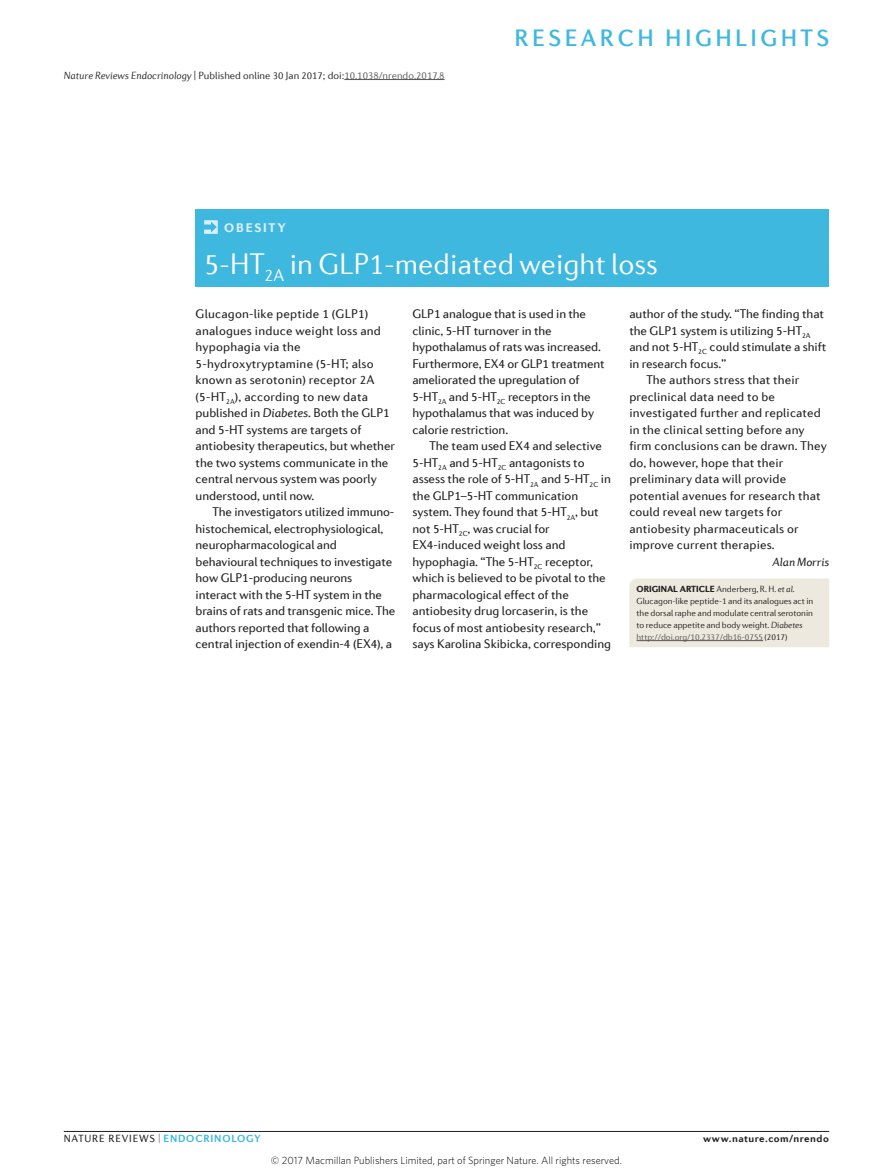
<style>
.page{position:relative;width:893px;height:1174px;background:#fff}
.page>*{position:absolute;margin:0;border:0;box-sizing:border-box;transform-origin:0 0}
.Title_small{font:300 30px "Diverda Sans Com";color:#fff}
.t1{font:500 24px "Diverda Sans Com";letter-spacing:.14em;color:#3eb8df}
.Bold_body_text{font:12.75px/16.5px "Diverda Sans Com Regular 2";letter-spacing:-.005em;color:#231f20}
.Bold_body_first{font:12.75px/16.5px "Diverda Sans Com Regular 2";color:#231f20}
.Strapline{font:900 12.75px "Diverda Sans Com";letter-spacing:.14em;color:#d9eef7}
.Author_box{font:italic 12px "Diverda Sans Com";letter-spacing:-.005em;color:#231f20}
.AOP_line{font:10.5px "Diverda Sans Com Light 2";color:#231f20}
.t2{font:300 10.5px "Whitney";color:#000}
.t3{font:10.5px "Diverda Sans Com";letter-spacing:.075em;color:#231f20}
.t4{font:700 10.5px "Diverda Sans Com";letter-spacing:.045em;color:#231f20}
.Info_box_text{font:300 9px/12px "Diverda Sans Com";letter-spacing:-.005em;color:#231f20}
.s1{font-family:"Diverda Sans Com";font-weight:300;font-style:italic}
.s2{font-family:"Diverda Sans Com";font-weight:300}
.s3{color:#57585a}
.s4{font-family:"Diverda Sans Com"}
.s5{font-family:"Diverda Sans Com";font-style:italic}
.s6{font-weight:900}
.s7{font-family:"Diverda Sans Com Light 2";font-weight:400}
.s8{font-style:italic}
.s9{font-family:"Diverda Sans Com Light 2";font-weight:400;color:#57585a}
.s10{font-weight:700;color:#3eb8df}
</style>
<div class="page">
<hr style="left:64px;top:1131px;width:765px;height:1px;background:#231f20">
<div style="left:196px;top:209px;width:633px;height:78px;background:#3eb8df"></div>
<svg style="left:204px;top:220px;width:14px;height:14px"></svg>
<div style="left:629px;top:578px;width:200px;height:69px;background:#eee9de"></div>
<hr style="left:637px;top:640px;width:126px;height:1px;background:#57585a">
<hr style="left:344px;top:79px;width:101px;height:1px;background:#57585a">
<p class="AOP_line" style="left:64px;top:69px;width:382px"><span class="s1">Nature Reviews Endocrinology</span> <span class="s2">|</span> Published online 30 Jan 2017; doi:<span class="s3">10.1038/nrendo.2017.8</span></p>
<h2 class="t1" style="left:514px;top:24px;width:316px">RESEARCH HIGHLIGHTS</h2>
<p class="Strapline" style="left:224px;top:220px;width:63px">OBESITY</p>
<p class="Title_small" style="left:204px;top:247px;width:455px">5-HT<sub>2A</sub> in GLP1‑mediated weight loss</p>
<p class="Bold_body_first" style="left:196px;top:306px;width:201px">Glucagon-like peptide 1 (GLP1) <span class="s4">analogues induce weight loss and hypophagia via the<br></span>5‑hydroxytryptamine (5-HT; also known as serotonin) receptor 2A (5-HT<sub>2A</sub>), according to new data <span class="s4">published in</span> <span class="s5">Diabetes</span>. Both the GLP1 and 5-HT systems are targets of antiobesity therapeutics, but whether <span class="s4">the two systems communicate in the central nervous system was poorly </span>understood, until now.</p>
<p class="Bold_body_text" style="left:196px;top:504px;width:201px;text-indent:17px">The investigators utilized immuno&shy;histochemical, electrophysiological, <span class="s4">neuropharmacological and behavioural techniques to investigate </span>how GLP1‑producing neurons interact with the 5-HT system in the brains of rats and transgenic mice. The authors reported that following a central injection of exendin-4 (EX4), a</p>
<p class="Bold_body_text" style="left:412px;top:306px;width:194px">GLP1 analogue that is used in the clinic, 5-HT turnover in the hypothalamus of rats was increased.<br>Furthermore, EX4 or GLP1 treatment ameliorated the upregulation of<br>5-HT<sub>2A</sub> and 5-HT<sub>2C</sub> <span class="s4">receptors in the hypothalamus that was induced by calorie restriction.</span></p>
<p class="Bold_body_text" style="left:412px;top:438px;width:200px;text-indent:17px">The team used EX4 and selective 5-HT<sub>2A</sub> and 5-HT<sub>2C</sub> <span class="s4">antagonists to </span>assess the role of 5-HT<sub>2A</sub> and 5-HT<sub>2C</sub> <span class="s4">in </span>the GLP1–5-HT communication system. They found that 5-HT<sub>2A</sub>, but not 5-HT<sub>2C</sub>, was crucial for EX4‑induced weight loss and hypophagia. “The 5-HT<sub>2C</sub> receptor, <span class="s4">which is believed to be pivotal to the </span>pharmacological effect of the antiobesity drug lorcaserin, is the focus of most antiobesity research,” says Karolina Skibicka, corresponding</p>
<p class="Bold_body_text" style="left:629px;top:306px;width:198px">author of the study. “The finding that the GLP1 system is utilizing 5-HT<sub>2A </sub>and not 5-HT<sub>2C</sub> could stimulate a shift in research focus.”</p>
<p class="Bold_body_text" style="left:629px;top:372px;width:199px;text-indent:17px">The authors stress that their <span class="s4">preclinical data need to be </span>investigated further and replicated in the clinical setting before any firm conclusions can be drawn. They do, however, hope that their <span class="s4">preliminary data will provide </span>potential avenues for research that could reveal new targets for <span class="s4">antiobesity pharmaceuticals or improve current therapies.</span></p>
<p class="Author_box" style="left:773px;top:555px;width:58px">Alan Morris</p>
<p class="Info_box_text" style="left:637px;top:583px;width:178px"><span class="s6">ORIGINAL ARTICLE</span> <span class="s7">Anderberg, R. H.</span> <span class="s8">et al.<br></span>Glucagon-like peptide‑1 and its analogues act in the dorsal raphe and modulate central serotonin <span class="s7">to reduce appetite and body weight.</span> <span class="s8">Diabetes </span><span class="s9">http://doi.org/10.2337/db16-0755</span> <span class="s7">(2017)</span></p>
<p class="t3" style="left:64px;top:1132px;width:199px">NATURE REVIEWS | <span class="s10">ENDOCRINOLOGY</span></p>
<p class="t4" style="left:703px;top:1132px;width:127px">www.nature.com/nrendo</p>
<p class="t2" style="left:271px;top:1153px;width:352px">© 2017 Macmillan Publishers Limited, part of Springer Nature. All rights reserved.</p>
</div>
